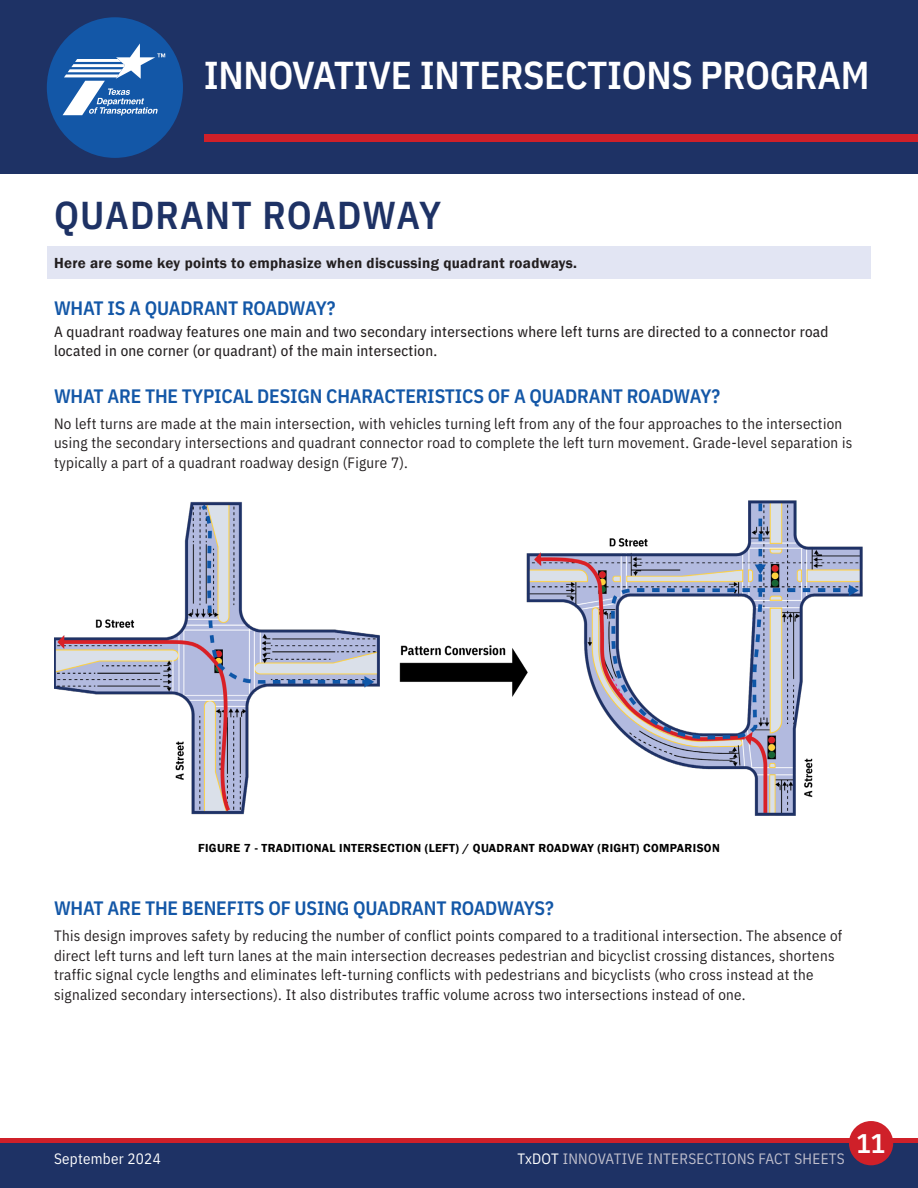
<style>
.page{position:relative;width:918px;height:1188px;background:#fff}
.page>*{position:absolute;margin:0;border:0;box-sizing:border-box;transform-origin:0 0}
.t1{font:600 39px "IBM Plex Sans Cond";letter-spacing:-.01em;color:#fff}
.Page_Header{font:600 39px "IBM Plex Sans Cond";letter-spacing:.03em;color:#1e3265}
.t2{font:600 27px "IBM Plex Sans Cond";color:#fff}
.Header_2{font:600 19.5px "IBM Plex Sans Cond";letter-spacing:-.01em;color:#1357a7}
.BodyText{font:15px/19.5px "IBM Plex Sans Cond";letter-spacing:.02em;color:#231f20}
.BodyText-2{font:15px/19.5px "IBM Plex Sans Cond Text";letter-spacing:.02em;color:#231f20}
.shade_text{font:600 15px "Franklin Gothic";letter-spacing:.02em;color:#231f20}
.t3{font:15px "IBM Plex Sans Cond";letter-spacing:.02em;color:#c1c0cd}
.t4{font:15px "IBM Plex Sans Cond";letter-spacing:.02em;color:#fff}
.Source{font:600 12px "Franklin Gothic";letter-spacing:.03em;color:#000}
.s1{color:#fff}
</style>
<div class="page">
<div style="left:0;top:0;width:918px;height:174px;background:#1e3265"></div>
<div style="left:0;top:1143px;width:918px;height:45px;background:#1e3265"></div>
<div style="left:0;top:1138px;width:918px;height:5px;background:#cf2029"></div>
<div style="left:205px;top:134px;width:713px;height:8px;background:#cf2029"></div>
<div style="left:47px;top:17px;width:136px;height:141px;background:#1357a7;border-radius:50%"></div>
<svg style="left:63px;top:43px;width:102px;height:72px"></svg>
<div style="left:47px;top:246px;width:824px;height:33px;background:#e2e5f3"></div>
<img style="left:54px;top:500px;width:809px;height:316px">
<div style="left:849px;top:1121px;width:44px;height:44px;background:#cf2029;border-radius:50%"></div>
<h1 class="t1" style="left:204px;top:45px;width:667px">INNOVATIVE INTERSECTIONS PROGRAM</h1>
<p class="Page_Header" style="left:54px;top:184px;width:389px">QUADRANT ROADWAY</p>
<p class="shade_text" style="left:54px;top:254px;width:525px">Here are some key points to emphasize when discussing quadrant roadways.</p>
<p class="Header_2" style="left:54px;top:293px;width:283px">WHAT IS A QUADRANT ROADWAY?</p>
<p class="BodyText-2" style="left:54px;top:320px;width:776px">A quadrant roadway features one main and two secondary intersections where left turns are directed to a connector road located in one corner (or quadrant) of the main intersection.</p>
<p class="Header_2" style="left:54px;top:380px;width:668px">WHAT ARE THE TYPICAL DESIGN CHARACTERISTICS OF A QUADRANT ROADWAY?</p>
<p class="BodyText" style="left:54px;top:413px;width:800px">No left turns are made at the main intersection, with vehicles turning left from any of the four approaches to the intersection using the secondary intersections and quadrant connector road to complete the left turn movement. Grade-level separation is typically a part of a quadrant roadway design (Figure 7).</p>
<p class="Source" style="left:198px;top:841px;width:523px">FIGURE 7 - TRADITIONAL INTERSECTION (LEFT) / QUADRANT ROADWAY (RIGHT) COMPARISON</p>
<p class="Header_2" style="left:54px;top:893px;width:501px">WHAT ARE THE BENEFITS OF USING QUADRANT ROADWAYS?</p>
<p class="BodyText" style="left:54px;top:925px;width:790px">This design improves safety by reducing the number of conflict points compared to a traditional intersection. The absence of direct left turns and left turn lanes at the main intersection decreases pedestrian and bicyclist crossing distances, shortens traffic signal cycle lengths and eliminates left-turning conflicts with pedestrians and bicyclists (who cross instead at the signalized secondary intersections). It also distributes traffic volume across two intersections instead of one.</p>
<p class="t4" style="left:54px;top:1147px;width:108px">September 2024</p>
<p class="t3" style="left:518px;top:1147px;width:329px"><span class="s1">TxDOT</span> INNOVATIVE INTERSECTIONS FACT SHEETS</p>
<h2 class="t2" style="left:856px;top:1122px;width:31px">11</h2>
</div>
